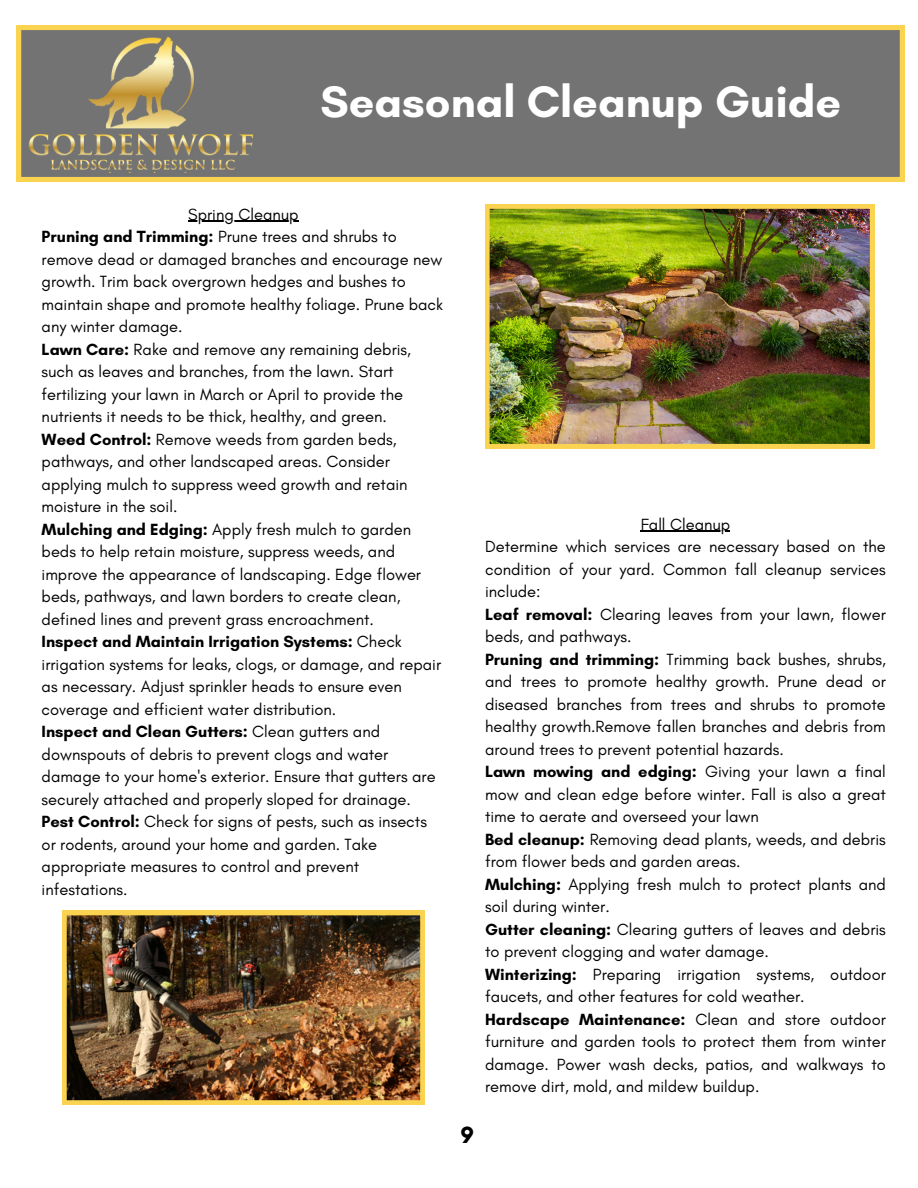
<style>
.page{position:relative;width:918px;height:1188px;background:#fff}
.page>*{position:absolute;margin:0;border:0;box-sizing:border-box;transform-origin:0 0}
.t1{font:700 45px "Glacial Indifference";color:#fff}
.t2{font:700 24px "Glacial Indifference";color:#000}
.t3{font:16.5px/22.5px "Glacial Indifference";color:#000}
.s1{font-weight:700}
</style>
<div class="page">
<svg style="left:17px;top:26px;width:887px;height:155px;background:#7d7a70"></svg>
<img style="left:28px;top:32px;width:229px;height:140px">
<img style="left:62px;top:911px;width:362px;height:193px">
<img style="left:485px;top:204px;width:389px;height:244px">
<hr style="left:641px;top:531px;width:89px;height:1px;background:#000">
<hr style="left:188px;top:221px;width:111px;height:1px;background:#000">
<h1 class="t1" style="left:320px;top:74px;width:522px">Seasonal Cleanup Guide</h1>
<p class="t3" style="left:42px;top:203px;width:403px;text-indent:147px">Spring Cleanup<br><span class="s1">Pruning and Trimming:</span> Prune trees and shrubs to remove dead or damaged branches and encourage new growth. Trim back overgrown hedges and bushes to maintain shape and promote healthy foliage. Prune back any winter damage.<br><span class="s1">Lawn Care:</span> Rake and remove any remaining debris, such as leaves and branches, from the lawn. Start fertilizing your lawn in March or April to provide the nutrients it needs to be thick, healthy, and green.<br><span class="s1">Weed Control:</span> Remove weeds from garden beds, pathways, and other landscaped areas. Consider applying mulch to suppress weed growth and retain moisture in the soil.<br><span class="s1">Mulching and Edging:</span> Apply fresh mulch to garden beds to help retain moisture, suppress weeds, and improve the appearance of landscaping. Edge flower beds, pathways, and lawn borders to create clean, defined lines and prevent grass encroachment.<br><span class="s1">Inspect and Maintain Irrigation Systems:</span> Check irrigation systems for leaks, clogs, or damage, and repair as necessary. Adjust sprinkler heads to ensure even coverage and efficient water distribution.<br><span class="s1">Inspect and Clean Gutters:</span> Clean gutters and downspouts of debris to prevent clogs and water damage to your home's exterior. Ensure that gutters are securely attached and properly sloped for drainage.<br><span class="s1">Pest Control:</span> Check for signs of pests, such as insects or rodents, around your home and garden. Take appropriate measures to control and prevent infestations.</p>
<h2 class="t2" style="left:461px;top:1120px;width:15px">9</h2>
<p class="t3" style="left:485px;top:513px;width:402px;text-indent:156px">Fall Cleanup<br>Determine which services are necessary based on the condition of your yard. Common fall cleanup services include:<br><span class="s1">Leaf removal:</span> Clearing leaves from your lawn, flower beds, and pathways.<br><span class="s1">Pruning and trimming:</span> Trimming back bushes, shrubs, and trees to promote healthy growth. Prune dead or diseased branches from trees and shrubs to promote healthy growth.Remove fallen branches and debris from around trees to prevent potential hazards.<br><span class="s1">Lawn mowing and edging:</span> Giving your lawn a final mow and clean edge before winter. Fall is also a great time to aerate and overseed your lawn<br><span class="s1">Bed cleanup:</span> Removing dead plants, weeds, and debris from flower beds and garden areas.<br><span class="s1">Mulching:</span> Applying fresh mulch to protect plants and soil during winter.<br><span class="s1">Gutter cleaning:</span> Clearing gutters of leaves and debris to prevent clogging and water damage.<br><span class="s1">Winterizing:</span> Preparing irrigation systems, outdoor faucets, and other features for cold weather.<br><span class="s1">Hardscape Maintenance:</span> Clean and store outdoor furniture and garden tools to protect them from winter damage. Power wash decks, patios, and walkways to remove dirt, mold, and mildew buildup.</p>
</div>
